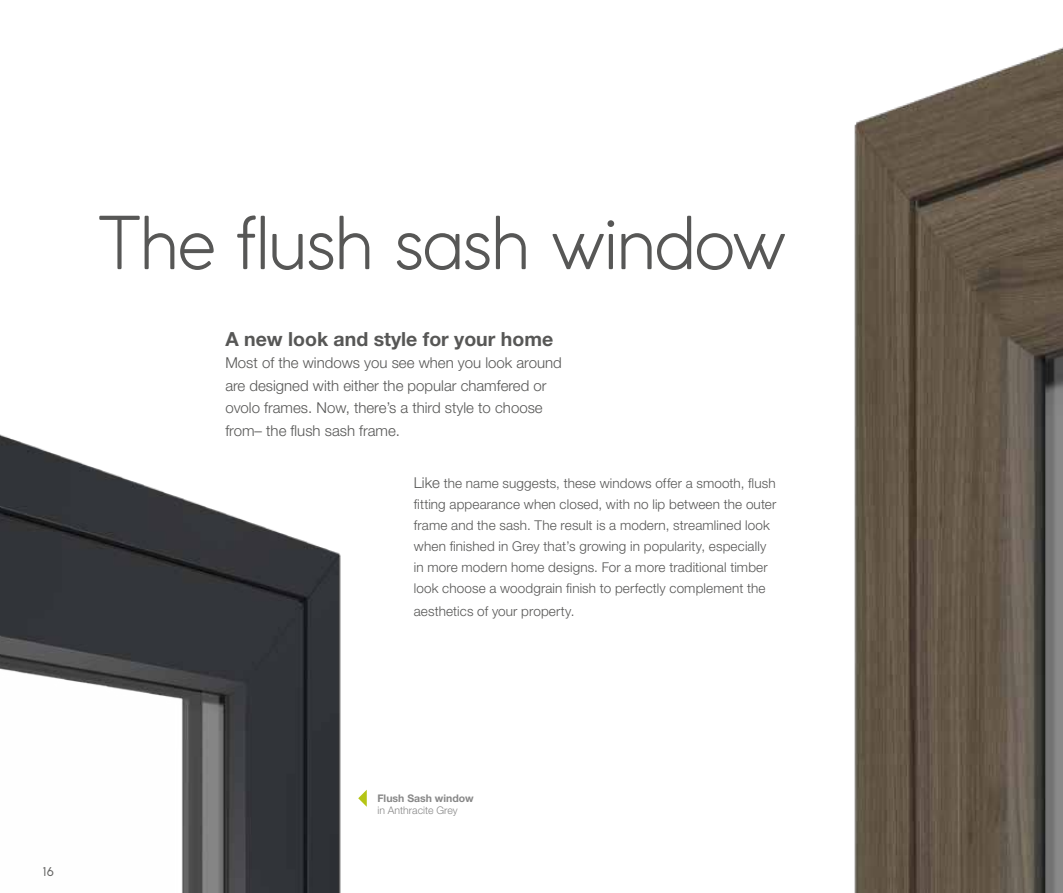
<style>
.page{position:relative;width:1063px;height:893px;background:#fff}
.page>*{position:absolute;margin:0;border:0;box-sizing:border-box;transform-origin:0 0}
.t1{font:300 72px "Coco Gothic";letter-spacing:-.04em;color:#575756}
.t2{font:700 19.5px "Helvetica Neue LT Std";color:#575756}
.t3{font:300 15px/22.5px "Helvetica Neue LT Std";color:#575756}
.t4{font:300 13.5px/21px "Helvetica Neue LT Std";letter-spacing:.01em;color:#575756}
.t5{font:12px "Coco Gothic";color:#575756}
.t6{font:300 10.5px "Helvetica Neue LT Std";color:#878787}
.t7{font:700 10.5px "Helvetica Neue LT Std";color:#878787}
.s1{font-size:15px}
</style>
<div class="page">
<img style="left:0;top:434px;width:234px;height:459px">
<img style="left:234px;top:47px;width:829px;height:846px">
<svg style="left:358px;top:790px;width:9px;height:17px"></svg>
<h1 class="t1" style="left:98px;top:190px;width:691px">The flush sash window</h1>
<h2 class="t2" style="left:225px;top:327px;width:329px">A new look and style for your home</h2>
<p class="t3" style="left:225px;top:351px;width:338px">Most of the windows you see when you look around are designed with either the popular chamfered or ovolo frames. Now, there’s a third style to choose from– the flush sash frame.</p>
<p class="t4" style="left:414px;top:473px;width:364px"><span class="s1">Like</span> the name suggests, these windows offer a smooth, flush fitting appearance when closed, with no lip between the outer frame and the sash. The result is a modern, streamlined look when finished in Grey that’s growing in popularity, especially in more modern home designs. For a more traditional timber look choose a woodgrain finish to perfectly complement the</p>
<p class="t4" style="left:414px;top:600px;width:162px">aesthetics of your property.</p>
<p class="t5" style="left:43px;top:863px;width:13px">16</p>
<p class="t7" style="left:377px;top:791px;width:98px">Flush Sash window</p>
<p class="t6" style="left:377px;top:804px;width:82px">in Anthracite Grey</p>
</div>
